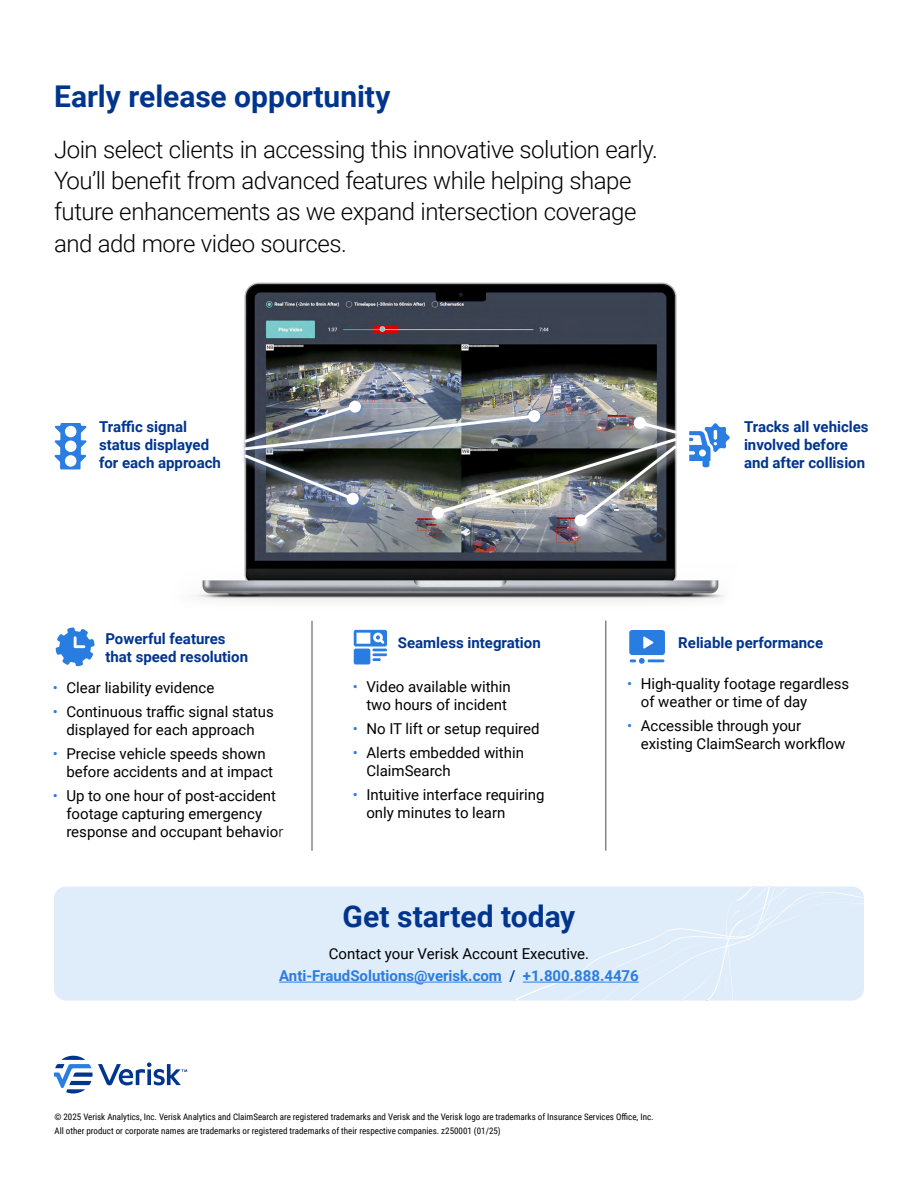
<style>
.page{position:relative;width:918px;height:1188px;background:#fff}
.page>*{position:absolute;margin:0;border:0;box-sizing:border-box;transform-origin:0 0}
.t1{font:700 30px "Roboto";color:#00358e}
.t2{font:300 24px/31.5px "Roboto";letter-spacing:-.02em;color:#000}
.t3{font:15px/18px "Roboto";color:#000}
.t4{font:700 15px/18px "Roboto";color:#00358e}
.t5{font:700 15px/22.5px "Roboto";color:#2a7de1;text-align:center}
.t6{font:9px/13.5px "Roboto Condensed";color:#000}
.s1{color:#2a7de1}
.s2{font-weight:300}
.s3{font-weight:400;color:#000}
.s4{font-weight:500;color:#00358e}
</style>
<div class="page">
<svg style="left:54px;top:1056px;width:133px;height:38px"></svg>
<div style="left:54px;top:886px;width:810px;height:114px;background:#dfecfa;border-radius:12px"></div>
<svg style="left:497px;top:886px;width:367px;height:114px"></svg>
<img style="left:195px;top:282px;width:529px;height:438px">
<img style="left:426px;top:411px;width:260px;height:125px">
<div style="left:575px;top:514px;width:12px;height:12px;background:#fff;border-radius:50%"></div>
<div style="left:238px;top:394px;width:311px;height:120px;background:#fff;opacity:.97"></div>
<div style="left:240px;top:395px;width:129px;height:55px;background:#00358e;opacity:.75"></div>
<img style="left:242px;top:403px;width:437px;height:121px">
<div style="left:349px;top:401px;width:12px;height:12px;background:#fff;border-radius:50%"></div>
<svg style="left:56px;top:628px;width:38px;height:38px"></svg>
<svg style="left:629px;top:630px;width:36px;height:34px"></svg>
<svg style="left:354px;top:630px;width:33px;height:34px"></svg>
<svg style="left:54px;top:423px;width:33px;height:46px"></svg>
<svg style="left:689px;top:423px;width:41px;height:44px"></svg>
<hr style="left:312px;top:621px;width:1px;height:229px;background:#524b48">
<hr style="left:606px;top:621px;width:1px;height:229px;background:#524b48">
<hr style="left:279px;top:982px;width:223px;height:1px;background:#2a7de1">
<hr style="left:523px;top:982px;width:116px;height:1px;background:#2a7de1">
<h1 class="t1" style="left:54px;top:76px;width:338px">Early release opportunity</h1>
<h2 class="t2" style="left:54px;top:132px;width:606px">Join select clients in accessing this innovative solution early.<br>You’ll benefit from advanced features while helping shape future enhancements as we expand intersection coverage and add more video sources.</h2>
<p class="t4" style="left:99px;top:417px;width:124px">Traffic signal status displayed for each approach</p>
<p class="t4" style="left:744px;top:417px;width:126px">Tracks all vehicles involved before and after collision</p>
<p class="t4" style="left:105px;top:629px;width:144px">Powerful features that speed resolution</p>
<p class="t3" style="left:53px;top:678px;width:163px"><span class="s1">•</span> Clear liability evidence</p>
<p class="t3" style="left:53px;top:702px;width:222px;text-align:center"><span class="s1">•</span> Continuous traffic signal status displayed for each approach</p>
<p class="t3" style="left:66px;top:744px;width:208px;text-indent:-14px"><span class="s1">•</span> Precise vehicle speeds shown before accidents and at impact</p>
<p class="t3" style="left:66px;top:786px;width:219px;text-indent:-14px"><span class="s1">•</span> Up to one hour of post-accident footage capturing emergency response and occupant behavio<span class="s2">r</span></p>
<p class="t4" style="left:398px;top:633px;width:144px">Seamless integration</p>
<p class="t3" style="left:353px;top:677px;width:159px;text-align:right"><span class="s1">•</span> Video available within two hours of incident</p>
<p class="t3" style="left:353px;top:719px;width:188px"><span class="s1">•</span> No IT lift or setup required</p>
<p class="t3" style="left:366px;top:743px;width:159px;text-indent:-14px"><span class="s1">•</span> Alerts embedded within<br>ClaimSearch</p>
<p class="t3" style="left:366px;top:785px;width:180px;text-indent:-14px"><span class="s1">•</span> Intuitive interface requiring only minutes to learn</p>
<p class="t4" style="left:678px;top:633px;width:146px">Reliable performance</p>
<p class="t3" style="left:641px;top:674px;width:210px;text-indent:-14px"><span class="s1">•</span> High-quality footage regardless of weather or time of day</p>
<p class="t3" style="left:641px;top:716px;width:206px;text-indent:-14px"><span class="s1">•</span> Accessible through your existing ClaimSearch workflow</p>
<h1 class="t1" style="left:343px;top:895px;width:234px">Get started today</h1>
<p class="t5" style="left:279px;top:941px;width:361px"><span class="s3">Contact your Verisk Account Executive.<br></span>Anti-FraudSolutions@verisk.com <span class="s4">/</span> +1.800.888.4476</p>
<p class="t6" style="left:54px;top:1110px;width:601px">© 2025 Verisk Analytics, Inc. Verisk Analytics and ClaimSearch are registered trademarks and Verisk and the Verisk logo are trademarks of Insurance Services Office, Inc.<br>All other product or corporate names are trademarks or registered trademarks of their respective companies. z250001 (01/25)</p>
</div>
